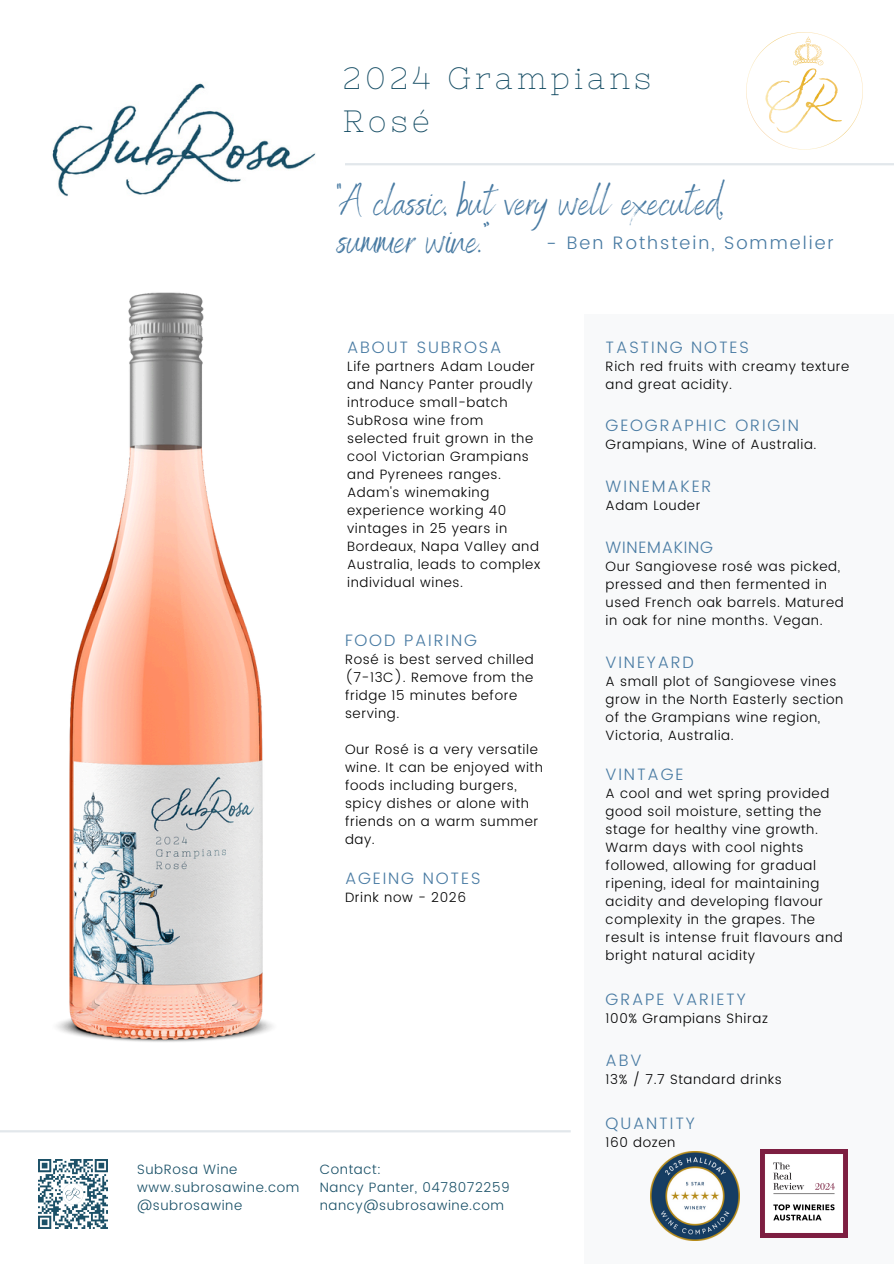
<style>
.page{position:relative;width:894px;height:1264px;background:#fff}
.page>*{position:absolute;margin:0;border:0;box-sizing:border-box;transform-origin:0 0}
.t1{font:40.5px/38.2px "Benedict";color:#497ba3}
.t2{font:30.75px/42.8px "Nixie One";letter-spacing:.14em;color:#184f66}
.t3{font:300 18px "Poppins";letter-spacing:.11em;color:#497ba3}
.t4{font:300 16.5px "Poppins";letter-spacing:.11em;color:#497ba3}
.t5{font:300 16.5px "Poppins";letter-spacing:.045em;color:#497ba3}
.t6{font:300 13.5px/18px "Poppins";letter-spacing:.045em;color:#000}
.t7{font:300 13.5px/18px "Poppins";letter-spacing:.045em;color:#184f66}
</style>
<div class="page">
<img style="left:52px;top:83px;width:264px;height:83px">
<img style="left:39px;top:1159px;width:69px;height:69px">
<img style="left:746px;top:32px;width:117px;height:118px">
<div style="left:584px;top:314px;width:309px;height:949px;background:#f8f9fa"></div>
<hr style="left:345px;top:163px;width:548px;height:2px;background:#e2e7eb">
<hr style="left:0;top:1130px;width:570px;height:2px;background:#e2e7eb">
<img style="left:650px;top:1151px;width:89px;height:89px">
<img style="left:760px;top:1149px;width:87px;height:88px">
<img style="left:52px;top:164px;width:249px;height:878px">
<h4 class="t2" style="left:342px;top:57px;width:310px">2024 Grampians<br>Rosé</h4>
<p class="t1" style="left:337px;top:181px;width:387px">"A classic, but very well executed, summer wine.”</p>
<p class="t3" style="left:546px;top:233px;width:12px">-</p>
<p class="t3" style="left:566px;top:232px;width:268px">Ben Rothstein, Sommelier</p>
<p class="t4" style="left:347px;top:337px;width:156px">ABOUT SUBROSA</p>
<p class="t6" style="left:347px;top:357px;width:194px">Life partners Adam Louder and Nancy Panter proudly introduce small-batch<br>SubRosa wine from selected fruit grown in the cool Victorian Grampians and Pyrenees ranges.<br>Adam's winemaking experience working 40 vintages in 25 years in<br>Bordeaux, Napa Valley and<br>Australia, leads to complex individual wines.</p>
<p class="t4" style="left:345px;top:630px;width:133px">FOOD PAIRING</p>
<p class="t6" style="left:345px;top:650px;width:190px">Rosé is best served chilled (7-13C). Remove from the fridge 15 minutes before serving.</p>
<p class="t6" style="left:345px;top:740px;width:199px">Our Rosé is a very versatile wine. It can be enjoyed with foods including burgers, spicy dishes or alone with friends on a warm summer day.</p>
<p class="t4" style="left:345px;top:869px;width:137px">AGEING NOTES</p>
<p class="t6" style="left:345px;top:888px;width:122px">Drink now - 2026</p>
<p class="t7" style="left:137px;top:1160px;width:102px">SubRosa Wine</p>
<p class="t7" style="left:137px;top:1178px;width:164px">www.subrosawine.com</p>
<p class="t7" style="left:137px;top:1196px;width:107px">@subrosawine</p>
<p class="t7" style="left:319px;top:1160px;width:63px">Contact:</p>
<p class="t7" style="left:319px;top:1178px;width:191px">Nancy Panter, 0478072259 nancy@subrosawine.com</p>
<p class="t4" style="left:605px;top:337px;width:145px">TASTING NOTES</p>
<p class="t6" style="left:605px;top:357px;width:245px">Rich red fruits with creamy texture and great acidity.</p>
<p class="t4" style="left:605px;top:416px;width:195px">GEOGRAPHIC ORIGIN</p>
<p class="t6" style="left:605px;top:436px;width:212px">Grampians, Wine of Australia.</p>
<p class="t4" style="left:605px;top:477px;width:107px">WINEMAKER</p>
<p class="t6" style="left:605px;top:496px;width:96px">Adam Louder</p>
<p class="t5" style="left:605px;top:537px;width:109px">WINEMAKING</p>
<p class="t6" style="left:605px;top:557px;width:239px">Our Sangiovese rosé was picked, pressed and then fermented in used French oak barrels. Matured in oak for nine months. Vegan.</p>
<p class="t4" style="left:605px;top:652px;width:90px">VINEYARD</p>
<p class="t6" style="left:605px;top:672px;width:239px">A small plot of Sangiovese vines grow in the North Easterly section of the Grampians wine region,<br>Victoria, Australia.</p>
<p class="t4" style="left:605px;top:765px;width:79px">VINTAGE</p>
<p class="t6" style="left:605px;top:784px;width:239px">A cool and wet spring provided good soil moisture, setting the stage for healthy vine growth.<br>Warm days with cool nights followed, allowing for gradual ripening, ideal for maintaining acidity and developing flavour complexity in the grapes. The result is intense fruit flavours and bright natural acidity</p>
<p class="t4" style="left:605px;top:990px;width:142px">GRAPE VARIETY</p>
<p class="t6" style="left:605px;top:1009px;width:164px">100% Grampians Shiraz</p>
<p class="t4" style="left:605px;top:1050px;width:37px">ABV</p>
<p class="t6" style="left:605px;top:1070px;width:178px">13% / 7.7 Standard drinks</p>
<p class="t4" style="left:605px;top:1113px;width:91px">QUANTITY</p>
<p class="t6" style="left:605px;top:1133px;width:71px">160 dozen</p>
</div>
